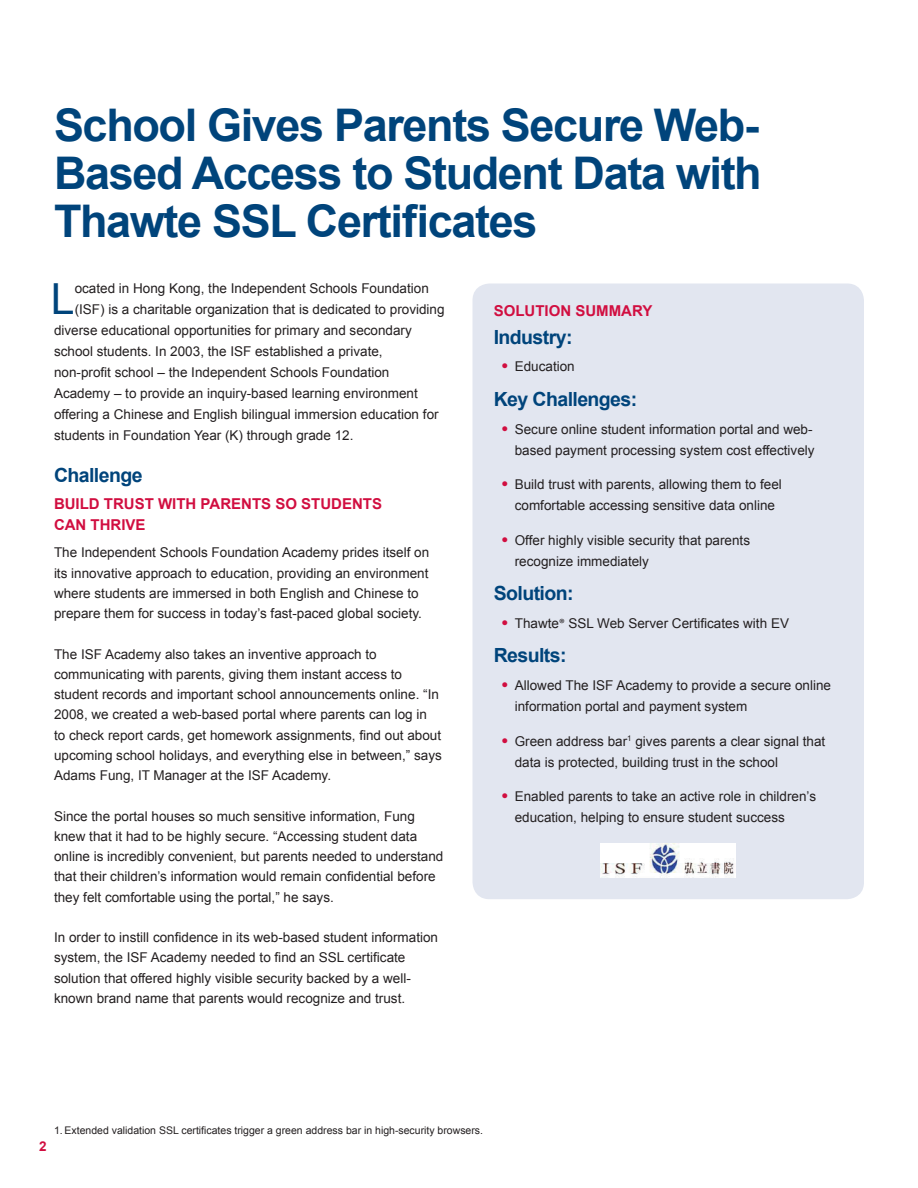
<style>
.page{position:relative;width:918px;height:1188px;background:#fff}
.page>*{position:absolute;margin:0;border:0;box-sizing:border-box;transform-origin:0 0}
.Header_1_-_Span_colu{font:700 45px/48px "Arial";letter-spacing:-.03em;color:#00447b;text-align:justify}
.Drop_Cap{font:42.9px "Arial";color:#00447b}
.Subheader_-_Level_1{font:700 19.5px "Arial";letter-spacing:-.03em;color:#00447b}
.Subheader_-_Level_2{font:700 15px/21px "Arial";color:#d10e40}
.copy{font:13.5px/20.2px "Arial";color:#231f20}
.Drop_Cap-2{font:13.5px "Arial";color:#231f20}
.t1{font:700 13.5px "Arial";color:#d10e40}
.t2{font:10.5px "Arial";color:#231f20}
.s1{font-weight:900;font-size:15px;color:#d10e40}
.s2{font-family:"Myriad Pro"}
</style>
<div class="page">
<div style="left:472px;top:284px;width:392px;height:615px;background:#e2e6f0;border-radius:17px"></div>
<img style="left:601px;top:843px;width:135px;height:35px">
<p class="Header_1_-_Span_colu" style="left:54px;top:102px;width:709px">School Gives Parents Secure Web-Based Access to Student Data with Thawte SSL Certificates</p>
<p class="Drop_Cap" style="left:51px;top:271px;width:25px">L</p>
<p class="Drop_Cap-2" style="left:75px;top:280px;width:356px">ocated in Hong Kong, the Independent Schools Foundation</p>
<p class="Drop_Cap-2" style="left:75px;top:301px;width:371px">(ISF) is a charitable organization that is dedicated to providing</p>
<p class="Drop_Cap-2" style="left:54px;top:322px;width:359px">diverse educational opportunities for primary and secondary</p>
<p class="Drop_Cap-2" style="left:54px;top:343px;width:330px">school students. In 2003, the ISF established a private,</p>
<p class="Drop_Cap-2" style="left:54px;top:364px;width:337px">non-profit school – the Independent Schools Foundation</p>
<p class="Drop_Cap-2" style="left:54px;top:385px;width:365px">Academy – to provide an inquiry-based learning environment</p>
<p class="Drop_Cap-2" style="left:54px;top:406px;width:386px">offering a Chinese and English bilingual immersion education for</p>
<p class="Drop_Cap-2" style="left:54px;top:427px;width:301px">students in Foundation Year (K) through grade 12.</p>
<p class="Subheader_-_Level_1" style="left:54px;top:462px;width:90px">Challenge</p>
<p class="Subheader_-_Level_2" style="left:54px;top:494px;width:330px">BUILD TRUST WITH PARENTS SO STUDENTS<br>CAN THRIVE</p>
<p class="copy" style="left:54px;top:543px;width:377px">The Independent Schools Foundation Academy prides itself on its innovative approach to education, providing an environment where students are immersed in both English and Chinese to prepare them for success in today’s fast-paced global society.</p>
<p class="copy" style="left:54px;top:644px;width:389px">The ISF Academy also takes an inventive approach to communicating with parents, giving them instant access to student records and important school announcements online. “In 2008, we created a web-based portal where parents can log in<br>to check report cards, get homework assignments, find out about upcoming school holidays, and everything else in between,” says Adams Fung, IT Manager at the ISF Academy.</p>
<p class="copy" style="left:54px;top:806px;width:391px">Since the portal houses so much sensitive information, Fung knew that it had to be highly secure. “Accessing student data online is incredibly convenient, but parents needed to understand that their children’s information would remain confidential before they felt comfortable using the portal,” he says.</p>
<p class="copy" style="left:54px;top:927px;width:386px">In order to instill confidence in its web-based student information system, the ISF Academy needed to find an SSL certificate solution that offered highly visible security backed by a well&shy;known brand name that parents would recognize and trust.</p>
<p class="Subheader_-_Level_2" style="left:494px;top:301px;width:160px">SOLUTION SUMMARY</p>
<p class="Subheader_-_Level_1" style="left:494px;top:324px;width:80px">Industry:</p>
<p class="copy" style="left:501px;top:357px;width:75px"><span class="s1">•</span> Education</p>
<p class="Subheader_-_Level_1" style="left:494px;top:386px;width:145px">Key Challenges:</p>
<p class="copy" style="left:501px;top:419px;width:315px;line-height:21px;text-align:right"><span class="s1">•</span> Secure online student information portal and web&shy;based payment processing system cost effectively</p>
<p class="copy" style="left:501px;top:474px;width:282px;line-height:21px;text-align:center"><span class="s1">•</span> Build trust with parents, allowing them to feel comfortable accessing sensitive data online</p>
<p class="copy" style="left:515px;top:530px;width:237px;line-height:21px;text-indent:-14px"><span class="s1">•</span> Offer highly visible security that parents recognize immediately</p>
<p class="Subheader_-_Level_1" style="left:494px;top:580px;width:81px">Solution:</p>
<p class="copy" style="left:501px;top:613px;width:289px"><span class="s1">•</span> Thawte<span class="s2">®</span> SSL Web Server Certificates with EV</p>
<p class="Subheader_-_Level_1" style="left:494px;top:643px;width:74px">Results:</p>
<p class="copy" style="left:515px;top:675px;width:318px;line-height:21px;text-indent:-14px"><span class="s1">•</span> Allowed The ISF Academy to provide a secure online information portal and payment system</p>
<p class="copy" style="left:515px;top:731px;width:312px;line-height:21px;text-indent:-14px"><span class="s1">•</span> Green address bar<sup>1</sup> gives parents a clear signal that data is protected, building trust in the school</p>
<p class="copy" style="left:515px;top:786px;width:303px;line-height:21px;text-indent:-14px"><span class="s1">•</span> Enabled parents to take an active role in children’s education, helping to ensure student success</p>
<p class="t1" style="left:39px;top:1137px;width:9px">2</p>
<p class="t2" style="left:54px;top:1123px;width:431px">1. Extended validation SSL certificates trigger a green address bar in high-security browsers.</p>
</div>
